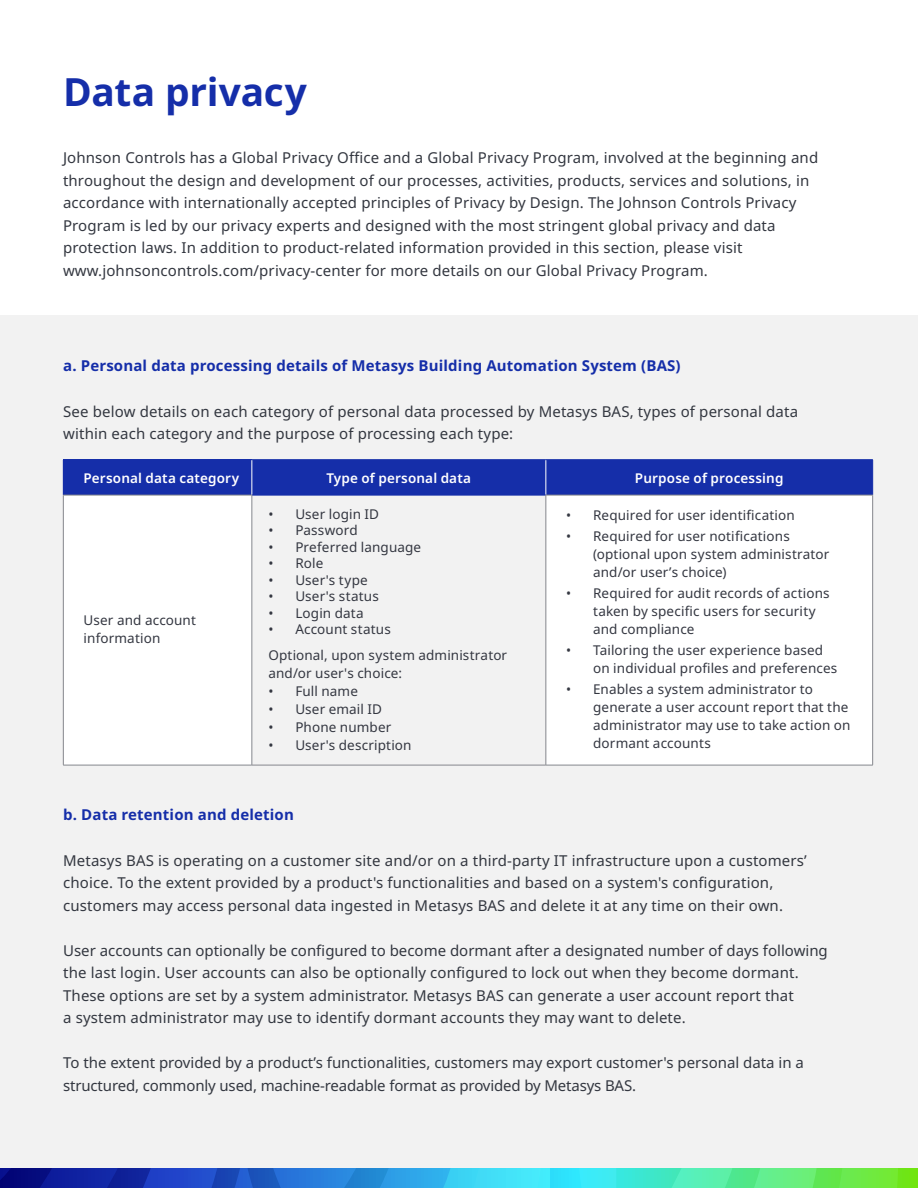
<style>
.page{position:relative;width:918px;height:1188px;background:#fff}
.page>*{position:absolute;margin:0;border:0;box-sizing:border-box;transform-origin:0 0}
.t1{font:700 38.85px "Noto Sans";letter-spacing:-.005em;color:#152ea9}
.t2{font:15px/22.5px "Noto Sans";letter-spacing:.01em;color:#333740}
.t3{font:700 15px "Noto Sans";letter-spacing:.01em;color:#152ea9}
.t4{font:13.5px/18px "Noto Sans";letter-spacing:.01em;color:#343741}
.t5{font:600 13.5px "Noto Sans";letter-spacing:.01em;color:#fff}
</style>
<div class="page">
<div style="left:0;top:315px;width:918px;height:873px;background:#f2f2f2"></div>
<div style="left:63px;top:460px;width:189px;height:35px;background:#152ea9"></div>
<div style="left:253px;top:460px;width:619px;height:35px;background:#152ea9"></div>
<svg style="left:64px;top:496px;width:808px;height:269px;fill:#fff"></svg>
<hr style="left:252px;top:460px;width:1px;height:35px;background:#fff">
<hr style="left:546px;top:460px;width:1px;height:35px;background:#fff">
<hr style="left:252px;top:765px;width:294px;height:1px;background:#85878d">
<hr style="left:63px;top:459px;width:189px;height:1px;background:#152ea9">
<hr style="left:252px;top:459px;width:294px;height:1px;background:#152ea9">
<hr style="left:546px;top:459px;width:327px;height:1px;background:#152ea9">
<hr style="left:872px;top:460px;width:1px;height:35px;background:#152ea9">
<hr style="left:252px;top:495px;width:294px;height:1px;background:#152ea9">
<hr style="left:546px;top:495px;width:327px;height:1px;background:#85878d">
<hr style="left:546px;top:765px;width:327px;height:1px;background:#85878d">
<hr style="left:546px;top:495px;width:1px;height:270px;background:#85878d">
<hr style="left:872px;top:495px;width:1px;height:270px;background:#85878d">
<hr style="left:63px;top:495px;width:189px;height:1px;background:#85878d">
<hr style="left:63px;top:765px;width:189px;height:1px;background:#85878d">
<hr style="left:63px;top:495px;width:1px;height:270px;background:#85878d">
<hr style="left:252px;top:495px;width:1px;height:270px;background:#85878d">
<svg style="left:546px;top:1168px;width:372px;height:20px;background:#42e5b6"></svg>
<svg style="left:0;top:1168px;width:546px;height:20px;background:#226dc8"></svg>
<svg style="left:575px;top:1168px;width:41px;height:20px"></svg>
<svg style="left:654px;top:1168px;width:244px;height:20px;background:#5eeb7e"></svg>
<h1 class="t1" style="left:63px;top:64px;width:245px">Data privacy</h1>
<p class="t2" style="left:63px;top:147px;width:757px">Johnson Controls has a Global Privacy Office and a Global Privacy Program, involved at the beginning and throughout the design and development of our processes, activities, products, services and solutions, in accordance with internationally accepted principles of Privacy by Design. The Johnson Controls Privacy Program is led by our privacy experts and designed with the most stringent global privacy and data protection laws. In addition to product-related information provided in this section, please visit www.johnsoncontrols.com/privacy-center for more details on our Global Privacy Program.</p>
<p class="t3" style="left:63px;top:355px;width:619px">a. Personal data processing details of Metasys Building Automation System (BAS)</p>
<p class="t2" style="left:63px;top:400px;width:737px">See below details on each category of personal data processed by Metasys BAS, types of personal data within each category and the purpose of processing each type:</p>
<p class="t5" style="left:83px;top:469px;width:157px">Personal data category</p>
<p class="t5" style="left:327px;top:469px;width:146px">Type of personal data</p>
<p class="t5" style="left:635px;top:469px;width:150px">Purpose of processing</p>
<p class="t4" style="left:84px;top:612px;width:114px">User and account information</p>
<p class="t4" style="left:268px;top:505px;width:112px">• User login ID</p>
<p class="t4" style="left:268px;top:522px;width:91px">• Password</p>
<p class="t4" style="left:268px;top:538px;width:154px">• Preferred language</p>
<p class="t4" style="left:268px;top:555px;width:57px">• Role</p>
<p class="t4" style="left:268px;top:571px;width:101px">• User's type</p>
<p class="t4" style="left:268px;top:588px;width:112px">• User's status</p>
<p class="t4" style="left:268px;top:604px;width:97px">• Login data</p>
<p class="t4" style="left:268px;top:617px;width:240px;line-height:25.5px">• Account status<br>Optional, upon system administrator</p>
<p class="t4" style="left:268px;top:664px;width:135px">and/or user's choice:</p>
<p class="t4" style="left:268px;top:682px;width:91px">• Full name</p>
<p class="t4" style="left:268px;top:700px;width:115px">• User email ID</p>
<p class="t4" style="left:268px;top:718px;width:125px">• Phone number</p>
<p class="t4" style="left:268px;top:736px;width:145px">• User's description</p>
<p class="t4" style="left:566px;top:507px;width:230px">• Required for user identification</p>
<p class="t4" style="left:593px;top:528px;width:238px;text-indent:-27px">• Required for user notifications (optional upon system administrator and/or user’s choice)</p>
<p class="t4" style="left:593px;top:585px;width:238px;text-indent:-27px">• Required for audit records of actions taken by specific users for security and compliance</p>
<p class="t4" style="left:593px;top:642px;width:246px;text-indent:-27px">• Tailoring the user experience based on individual profiles and preferences</p>
<p class="t4" style="left:593px;top:681px;width:259px;text-indent:-27px">• Enables a system administrator to generate a user account report that the administrator may use to take action on dormant accounts</p>
<p class="t3" style="left:63px;top:804px;width:232px">b. Data retention and deletion</p>
<p class="t2" style="left:63px;top:849px;width:745px">Metasys BAS is operating on a customer site and/or on a third-party IT infrastructure upon a customers’ choice. To the extent provided by a product's functionalities and based on a system's configuration, customers may access personal data ingested in Metasys BAS and delete it at any time on their own.</p>
<p class="t2" style="left:63px;top:939px;width:766px">User accounts can optionally be configured to become dormant after a designated number of days following the last login. User accounts can also be optionally configured to lock out when they become dormant.<br>These options are set by a system administrator. Metasys BAS can generate a user account report that<br>a system administrator may use to identify dormant accounts they may want to delete.</p>
<p class="t2" style="left:63px;top:1052px;width:742px">To the extent provided by a product’s functionalities, customers may export customer's personal data in a structured, commonly used, machine-readable format as provided by Metasys BAS.</p>
</div>
